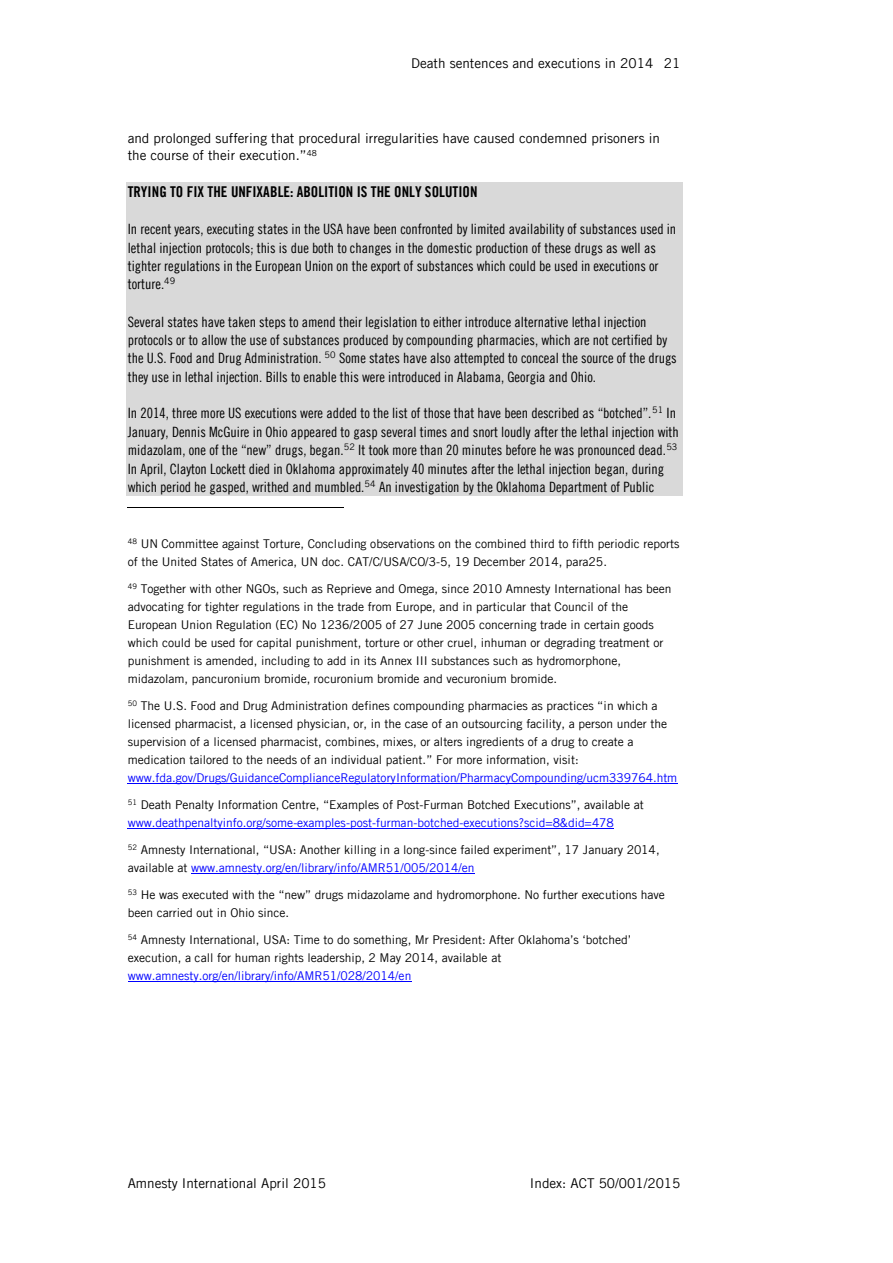
<style>
.page{position:relative;width:893px;height:1263px;background:#fff}
.page>*{position:absolute;margin:0;border:0;box-sizing:border-box;transform-origin:0 0}
.t1{font:700 15px "Amnesty Trade Gothic Cn";color:#000}
.t2{font:14.25px/18.5px "Amnesty Trade Gothic Cn";color:#000}
.t3{font:13.5px/17.9px "Amnesty Trade Gothic";color:#000}
.t4{font:12px/18px "Amnesty Trade Gothic";letter-spacing:-.005em;color:#000}
.t5{font:12px/18px "Amnesty Trade Gothic";letter-spacing:-.005em;color:#00f}
.s1{color:#00f}
.s2{color:#000}
</style>
<div class="page">
<div style="left:125px;top:182px;width:557px;height:37px;background:#d9d9d9"></div>
<div style="left:125px;top:219px;width:557px;height:18px;background:#d9d9d9"></div>
<div style="left:125px;top:237px;width:557px;height:19px;background:#d9d9d9"></div>
<div style="left:125px;top:256px;width:557px;height:18px;background:#d9d9d9"></div>
<div style="left:125px;top:274px;width:557px;height:37px;background:#d9d9d9"></div>
<div style="left:125px;top:311px;width:557px;height:19px;background:#d9d9d9"></div>
<div style="left:125px;top:330px;width:557px;height:18px;background:#d9d9d9"></div>
<div style="left:125px;top:348px;width:557px;height:19px;background:#d9d9d9"></div>
<div style="left:125px;top:367px;width:557px;height:36px;background:#d9d9d9"></div>
<div style="left:125px;top:403px;width:557px;height:19px;background:#d9d9d9"></div>
<div style="left:125px;top:422px;width:557px;height:18px;background:#d9d9d9"></div>
<div style="left:125px;top:440px;width:557px;height:19px;background:#d9d9d9"></div>
<div style="left:125px;top:459px;width:557px;height:18px;background:#d9d9d9"></div>
<div style="left:125px;top:477px;width:557px;height:19px;background:#d9d9d9"></div>
<hr style="left:128px;top:507px;width:216px;height:1px;background:#000">
<hr style="left:128px;top:783px;width:549px;height:1px;background:#00f">
<hr style="left:128px;top:828px;width:486px;height:1px;background:#00f">
<hr style="left:191px;top:873px;width:284px;height:1px;background:#00f">
<hr style="left:128px;top:981px;width:283px;height:1px;background:#00f">
<p class="t3" style="left:411px;top:54px;width:243px">Death sentences and executions in 2014</p>
<p class="t3" style="left:663px;top:54px;width:18px">21</p>
<p class="t3" style="left:128px;top:129px;width:533px">and prolonged suffering that procedural irregularities have caused condemned prisoners in the course of their execution.”<sup>48</sup></p>
<p class="t1" style="left:128px;top:182px;width:351px">TRYING TO FIX THE UNFIXABLE: ABOLITION IS THE ONLY SOLUTION</p>
<p class="t2" style="left:128px;top:220px;width:550px">In recent years, executing states in the USA have been confronted by limited availability of substances used in lethal injection protocols; this is due both to changes in the domestic production of these drugs as well as tighter regulations in the European Union on the export of substances which could be used in executions or torture.<sup>49</sup></p>
<p class="t2" style="left:128px;top:312px;width:550px">Several states have taken steps to amend their legislation to either introduce alternative lethal injection protocols or to allow the use of substances produced by compounding pharmacies, which are not certified by the U.S. Food and Drug Administration. <sup>50</sup> Some states have also attempted to conceal the source of the drugs they use in lethal injection. Bills to enable this were introduced in Alabama, Georgia and Ohio.</p>
<p class="t2" style="left:128px;top:404px;width:552px">In 2014, three more US executions were added to the list of those that have been described as “botched”.<sup>51</sup> In January, Dennis McGuire in Ohio appeared to gasp several times and snort loudly after the lethal injection with midazolam, one of the “new” drugs, began.<sup>52</sup> It took more than 20 minutes before he was pronounced dead.<sup>53<br></sup>In April, Clayton Lockett died in Oklahoma approximately 40 minutes after the lethal injection began, during which period he gasped, writhed and mumbled.<sup>54</sup> An investigation by the Oklahoma Department of Public</p>
<p class="t4" style="left:128px;top:534px;width:553px"><sup>48</sup> UN Committee against Torture, Concluding observations on the combined third to fifth periodic reports of the United States of America, UN doc. CAT/C/USA/CO/3-5, 19 December 2014, para25.</p>
<p class="t4" style="left:128px;top:579px;width:545px"><sup>49</sup> Together with other NGOs, such as Reprieve and Omega, since 2010 Amnesty International has been advocating for tighter regulations in the trade from Europe, and in particular that Council of the European Union Regulation (EC) No 1236/2005 of 27 June 2005 concerning trade in certain goods which could be used for capital punishment, torture or other cruel, inhuman or degrading treatment or punishment is amended, including to add in its Annex III substances such as hydromorphone, midazolam, pancuronium bromide, rocuronium bromide and vecuronium bromide.</p>
<p class="t4" style="left:128px;top:696px;width:551px"><sup>50</sup> The U.S. Food and Drug Administration defines compounding pharmacies as practices “in which a licensed pharmacist, a licensed physician, or, in the case of an outsourcing facility, a person under the supervision of a licensed pharmacist, combines, mixes, or alters ingredients of a drug to create a medication tailored to the needs of an individual patient.” For more information, visit: <span class="s1">www.fda.gov/Drugs/GuidanceComplianceRegulatoryInformation/PharmacyCompounding/ucm339764.htm</span></p>
<p class="t5" style="left:128px;top:795px;width:517px"><sup>51</sup> <span class="s2">Death Penalty Information Centre, “Examples of Post-Furman Botched Executions”, available at </span>www.deathpenaltyinfo.org/some-examples-post-furman-botched-executions?scid=8&amp;did=478</p>
<p class="t4" style="left:128px;top:840px;width:533px"><sup>52</sup> Amnesty International, “USA: Another killing in a long-since failed experiment”, 17 January 2014, available at <span class="s1">www.amnesty.org/en/library/info/AMR51/005/2014/en</span></p>
<p class="t4" style="left:128px;top:885px;width:538px"><sup>53</sup> He was executed with the “new” drugs midazolame and hydromorphone. No further executions have been carried out in Ohio since.</p>
<p class="t4" style="left:128px;top:930px;width:505px"><sup>54</sup> Amnesty International, USA: Time to do something, Mr President: After Oklahoma’s ‘botched’ execution, a call for human rights leadership, 2 May 2014, available at <span class="s1">www.amnesty.org/en/library/info/AMR51/028/2014/en</span></p>
<p class="t3" style="left:128px;top:1174px;width:200px">Amnesty International April 2015</p>
<p class="t3" style="left:530px;top:1174px;width:152px">Index: ACT 50/001/2015</p>
</div>
